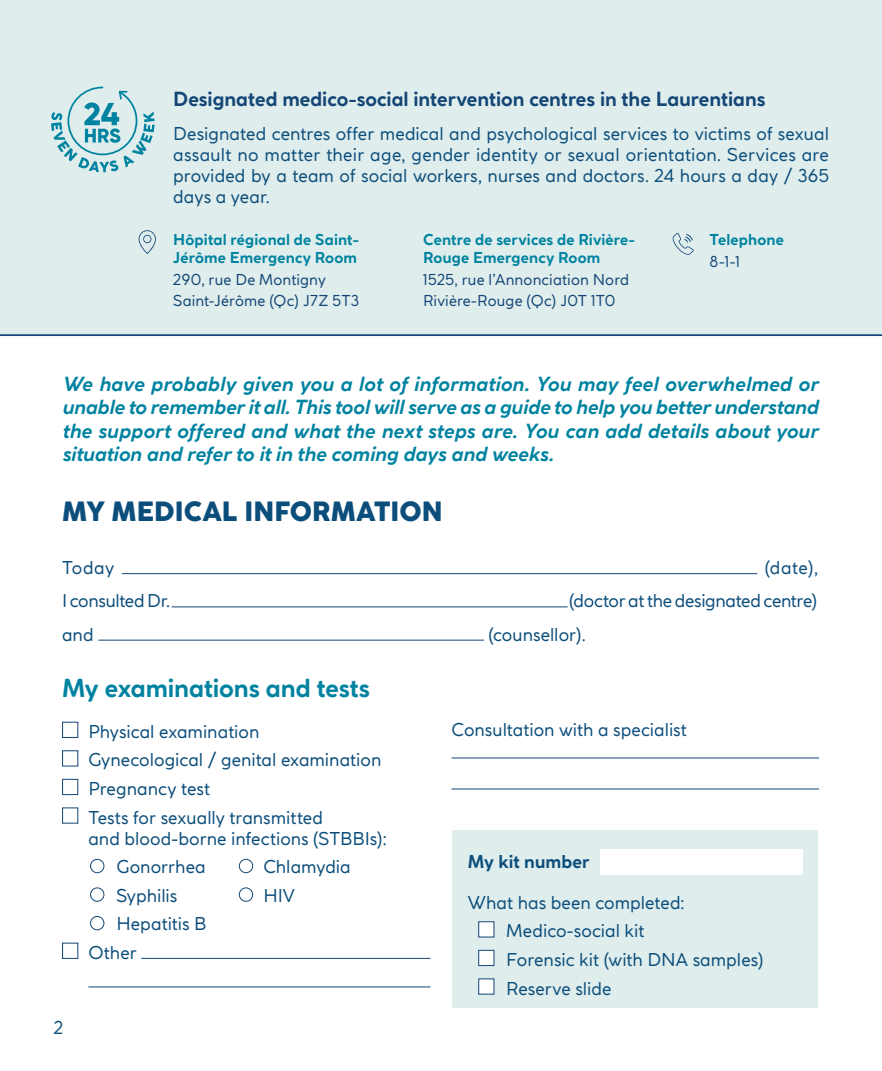
<style>
.page{position:relative;width:882px;height:1071px;background:#fff}
.page>*{position:absolute;margin:0;border:0;box-sizing:border-box;transform-origin:0 0}
.t1{font:800 26.25px "Coco Gothic Pro";color:#0c4e7b}
.t2{font:700 24.5px "Coco Gothic Pro";letter-spacing:-.005em;color:#0083a0}
.Corps_de_texte{font:italic 700 19.25px/23.1px "Coco Gothic Pro";letter-spacing:.005em;color:#0083a0;text-align:justify}
.Corps_de_texte-2{font:700 19.25px "Coco Gothic Pro";color:#144676}
.Corps_de_texte-3{font:17.5px/21px "Coco Gothic Pro";color:#0c4e7b}
.Corps_de_texte-4{font:17.5px "Coco Gothic Pro";letter-spacing:-.02em;color:#0c4e7b}
.Corps_de_texte-5{font:700 17.5px "Coco Gothic Pro";letter-spacing:.005em;color:#0c4e7b}
.Corps_de_texte-6{font:700 14.88px/17.8px "Coco Gothic Pro";letter-spacing:.01em;color:#0083a0}
.Corps_de_texte-7{font:14.88px "Coco Gothic Pro";letter-spacing:.01em;color:#144676}
</style>
<div class="page">
<div style="left:452px;top:831px;width:366px;height:177px;background:#dfeded"></div>
<div style="left:0;top:0;width:882px;height:334px;background:#dfeded"></div>
<hr style="left:122px;top:573px;width:635px;height:1px;background:#144676">
<hr style="left:172px;top:606px;width:396px;height:1px;background:#144676">
<hr style="left:98px;top:640px;width:386px;height:1px;background:#144676">
<div style="left:62px;top:722px;width:16px;height:16px;border:1px solid #144676"></div>
<div style="left:62px;top:750px;width:16px;height:16px;border:1px solid #144676"></div>
<div style="left:62px;top:779px;width:16px;height:16px;border:1px solid #144676"></div>
<div style="left:90px;top:859px;width:14px;height:14px;border:1px solid #144676;border-radius:50%"></div>
<div style="left:239px;top:859px;width:14px;height:14px;border:1px solid #144676;border-radius:50%"></div>
<div style="left:90px;top:887px;width:14px;height:15px;border:1px solid #144676;border-radius:50%"></div>
<div style="left:239px;top:887px;width:14px;height:15px;border:1px solid #144676;border-radius:50%"></div>
<div style="left:90px;top:916px;width:14px;height:14px;border:1px solid #144676;border-radius:50%"></div>
<div style="left:62px;top:943px;width:16px;height:16px;border:1px solid #144676"></div>
<hr style="left:141px;top:958px;width:290px;height:1px;background:#144676">
<hr style="left:88px;top:987px;width:342px;height:1px;background:#144676">
<div style="left:478px;top:921px;width:16px;height:16px;background:#fff;border:1px solid #144676"></div>
<div style="left:478px;top:950px;width:16px;height:16px;background:#fff;border:1px solid #144676"></div>
<svg style="left:478px;top:978px;width:16px;height:17px"></svg>
<hr style="left:452px;top:789px;width:367px;height:1px;background:#144676">
<hr style="left:452px;top:758px;width:367px;height:1px;background:#144676">
<svg style="left:139px;top:230px;width:17px;height:24px"></svg>
<hr style="left:0;top:334px;width:882px;height:2px;background:#144676">
<svg style="left:673px;top:233px;width:21px;height:22px"></svg>
<div style="left:600px;top:850px;width:203px;height:25px;background:#fff"></div>
<svg style="left:51px;top:87px;width:104px;height:85px"></svg>
<p class="Corps_de_texte-2" style="left:173px;top:84px;width:594px">Designated medico-social intervention centres in the Laurentians</p>
<p class="Corps_de_texte-3" style="left:173px;top:123px;width:657px;text-align:justify">Designated centres offer medical and psychological services to victims of sexual assault no matter their age, gender identity or sexual orientation. Services are provided by a team of social workers, nurses and doctors. 24 hours a day / 365 days a year.</p>
<p class="Corps_de_texte-6" style="left:173px;top:231px;width:187px">Hôpital régional de Saint-<br>Jérôme Emergency Room</p>
<p class="Corps_de_texte-7" style="left:173px;top:269px;width:154px">290, rue De Montigny</p>
<p class="Corps_de_texte-7" style="left:173px;top:290px;width:187px">Saint-Jérôme (Qc) J7Z 5T3</p>
<p class="Corps_de_texte-6" style="left:423px;top:231px;width:213px">Centre de services de Rivière-<br>Rouge Emergency Room</p>
<p class="Corps_de_texte-7" style="left:423px;top:269px;width:208px">1525, rue l’Annonciation Nord</p>
<p class="Corps_de_texte-7" style="left:423px;top:290px;width:194px">Rivière-Rouge (Qc) J0T 1T0</p>
<p class="Corps_de_texte-6" style="left:710px;top:231px;width:76px">Telephone</p>
<p class="Corps_de_texte-7" style="left:710px;top:251px;width:32px">8-1-1</p>
<p class="Corps_de_texte" style="left:63px;top:373px;width:758px">We have probably given you a lot of information. You may feel overwhelmed or unable to remember it all. This tool will serve as a guide to help you better understand the support offered and what the next steps are. You can add details about your situation and refer to it in the coming days and weeks.</p>
<h1 class="t1" style="left:62px;top:490px;width:382px">MY MEDICAL INFORMATION</h1>
<p class="Corps_de_texte-3" style="left:62px;top:557px;width:54px">Today</p>
<p class="Corps_de_texte-3" style="left:765px;top:557px;width:55px">(date),</p>
<p class="Corps_de_texte-3" style="left:62px;top:590px;width:110px">I consulted Dr.</p>
<p class="Corps_de_texte-4" style="left:569px;top:588px;width:250px">(doctor at the designated centre)</p>
<p class="Corps_de_texte-3" style="left:62px;top:624px;width:33px">and</p>
<p class="Corps_de_texte-3" style="left:489px;top:624px;width:99px">(counsellor).</p>
<h2 class="t2" style="left:62px;top:670px;width:309px">My examinations and tests</h2>
<p class="Corps_de_texte-3" style="left:88px;top:721px;width:173px">Physical examination</p>
<p class="Corps_de_texte-3" style="left:88px;top:750px;width:294px">Gynecological / genital examination</p>
<p class="Corps_de_texte-3" style="left:88px;top:778px;width:123px">Pregnancy test</p>
<p class="Corps_de_texte-3" style="left:88px;top:807px;width:300px">Tests for sexually transmitted<br>and blood-borne infections (STBBIs):</p>
<p class="Corps_de_texte-3" style="left:116px;top:856px;width:91px">Gonorrhea</p>
<p class="Corps_de_texte-3" style="left:263px;top:856px;width:89px">Chlamydia</p>
<p class="Corps_de_texte-3" style="left:116px;top:885px;width:63px">Syphilis</p>
<p class="Corps_de_texte-3" style="left:263px;top:885px;width:33px">HIV</p>
<p class="Corps_de_texte-3" style="left:116px;top:913px;width:91px">Hepatitis B</p>
<p class="Corps_de_texte-3" style="left:88px;top:942px;width:50px">Other</p>
<p class="Corps_de_texte-3" style="left:452px;top:719px;width:237px">Consultation with a specialist</p>
<p class="Corps_de_texte-5" style="left:468px;top:849px;width:123px">My kit number</p>
<p class="Corps_de_texte-3" style="left:468px;top:892px;width:218px">What has been completed:</p>
<p class="Corps_de_texte-3" style="left:506px;top:921px;width:140px">Medico-social kit</p>
<p class="Corps_de_texte-3" style="left:506px;top:949px;width:260px">Forensic kit (with DNA samples)</p>
<p class="Corps_de_texte-3" style="left:506px;top:978px;width:107px">Reserve slide</p>
<p class="Corps_de_texte-3" style="left:54px;top:1017px;width:11px">2</p>
</div>
